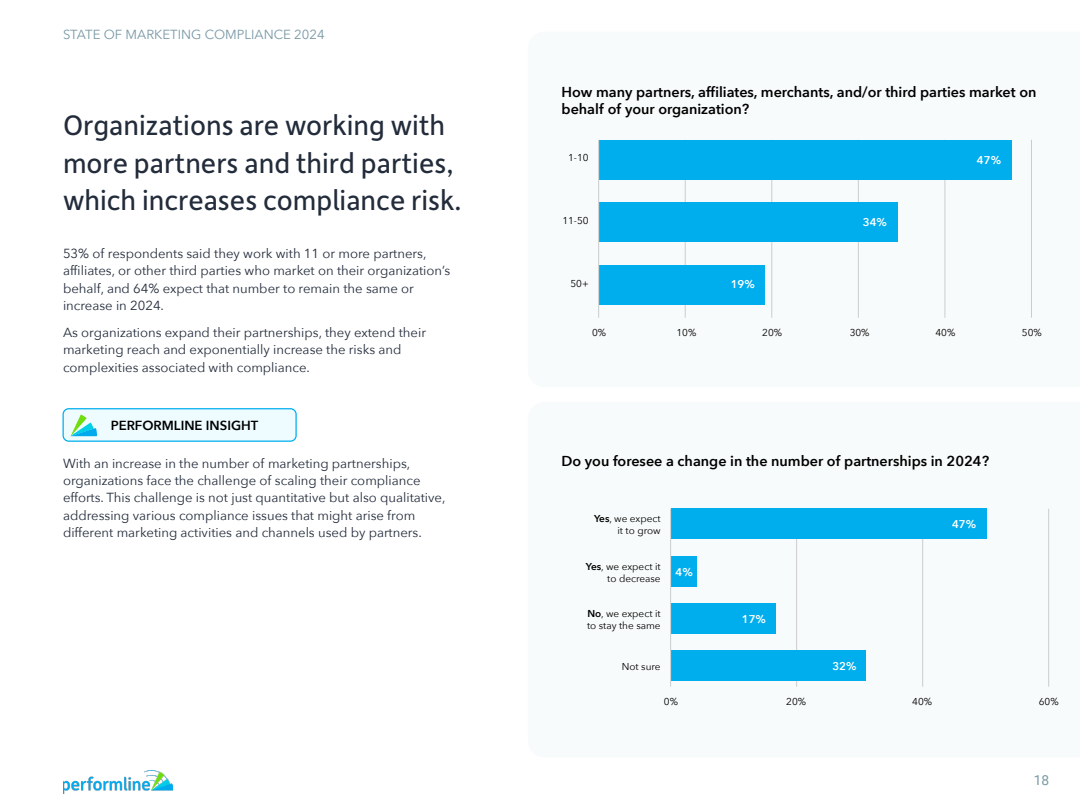
<style>
.page{position:relative;width:1080px;height:810px;background:#fff}
.page>*{position:absolute;margin:0;border:0;box-sizing:border-box;transform-origin:0 0}
.t1{font:30px/37.5px "Depot New";color:#232c3b}
.t2{font:600 14.38px/17.2px "Avenir Next";color:#000}
.t3{font:13.75px "Roboto";color:#7899a5}
.t4{font:13.12px/17.5px "Avenir Next";color:#232c3b}
.t5{font:13.12px "Avenir Next";color:#7898a5}
.t6{font:600 13.12px "Avenir Next";color:#000}
.t7{font:600 11.25px "Avenir Next";color:#fff}
.t8{font:10px/12px "Avenir Next";color:#000;text-align:right}
.s1{font-weight:600}
</style>
<div class="page">
<img style="left:63px;top:770px;width:110px;height:23px">
<svg style="left:670px;top:508px;width:380px;height:179px"></svg>
<div style="left:63px;top:409px;width:233px;height:32px;background:#eefcff;border-radius:6px"></div>
<div style="left:63px;top:408px;width:234px;height:34px;border:1px solid #00aeed;border-radius:6px"></div>
<hr style="left:685px;top:140px;width:1px;height:178px;background:#ccc">
<hr style="left:796px;top:509px;width:1px;height:178px;background:#ccc">
<hr style="left:771px;top:140px;width:1px;height:178px;background:#ccc">
<hr style="left:922px;top:509px;width:1px;height:178px;background:#ccc">
<hr style="left:944px;top:140px;width:1px;height:178px;background:#ccc">
<hr style="left:858px;top:140px;width:1px;height:178px;background:#ccc">
<hr style="left:1048px;top:509px;width:1px;height:178px;background:#ccc">
<hr style="left:1031px;top:140px;width:1px;height:178px;background:#ccc">
<div style="left:599px;top:140px;width:413px;height:40px;background:#00aded"></div>
<div style="left:671px;top:509px;width:315px;height:30px;background:#00aded"></div>
<div style="left:599px;top:202px;width:299px;height:40px;background:#00aded"></div>
<div style="left:671px;top:556px;width:26px;height:30px;background:#00aded"></div>
<div style="left:599px;top:265px;width:165px;height:40px;background:#00aded"></div>
<div style="left:671px;top:604px;width:105px;height:30px;background:#00aded"></div>
<div style="left:671px;top:651px;width:195px;height:30px;background:#00aded"></div>
<hr style="left:598px;top:140px;width:1px;height:178px;background:#ccc">
<hr style="left:670px;top:509px;width:1px;height:178px;background:#ccc">
<svg style="left:71px;top:415px;width:26px;height:21px"></svg>
<p class="t5" style="left:63px;top:24px;width:263px">STATE OF MARKETING COMPLIANCE 2024</p>
<h1 class="t1" style="left:63px;top:105px;width:400px">Organizations are working with more partners and third parties, which increases compliance risk.</h1>
<p class="t4" style="left:63px;top:244px;width:389px">53% of respondents said they work with 11 or more partners, affiliates, or other third parties who market on their organization’s behalf, and 64% expect that number to remain the same or increase in 2024.</p>
<p class="t4" style="left:63px;top:323px;width:365px">As organizations expand their partnerships, they extend their marketing reach and exponentially increase the risks and complexities associated with compliance.</p>
<p class="t6" style="left:111px;top:414px;width:149px">PERFORMLINE INSIGHT</p>
<p class="t4" style="left:63px;top:454px;width:384px">With an increase in the number of marketing partnerships, organizations face the challenge of scaling their compliance efforts. This challenge is not just quantitative but also qualitative, addressing various compliance issues that might arise from different marketing activities and channels used by partners.</p>
<p class="t2" style="left:562px;top:83px;width:476px">How many partners, affiliates, merchants, and/or third parties market on behalf of your organization?</p>
<p class="t8" style="left:568px;top:151px;width:22px">1-10</p>
<p class="t7" style="left:977px;top:150px;width:26px">47%</p>
<p class="t8" style="left:562px;top:214px;width:28px">11-50</p>
<p class="t7" style="left:863px;top:212px;width:26px">34%</p>
<p class="t8" style="left:570px;top:277px;width:20px">50+</p>
<p class="t7" style="left:731px;top:275px;width:26px">19%</p>
<p class="t8" style="left:592px;top:326px;width:16px">0%</p>
<p class="t8" style="left:677px;top:326px;width:21px">10%</p>
<p class="t8" style="left:762px;top:326px;width:21px">20%</p>
<p class="t8" style="left:850px;top:326px;width:21px">30%</p>
<p class="t8" style="left:935px;top:326px;width:21px">40%</p>
<p class="t8" style="left:1022px;top:326px;width:21px">50%</p>
<p class="t2" style="left:562px;top:452px;width:429px">Do you foresee a change in the number of partnerships in 2024?</p>
<p class="t8" style="left:594px;top:512px;width:68px"><span class="s1">Yes</span>, we expect it to grow</p>
<p class="t8" style="left:586px;top:560px;width:76px"><span class="s1">Yes</span>, we expect it to decrease</p>
<p class="t8" style="left:587px;top:607px;width:75px;text-align:left"><span class="s1">No</span>, we expect it to stay the same</p>
<p class="t8" style="left:622px;top:660px;width:40px">Not sure</p>
<p class="t7" style="left:676px;top:563px;width:19px">4%</p>
<p class="t8" style="left:664px;top:695px;width:16px">0%</p>
<p class="t7" style="left:742px;top:609px;width:26px">17%</p>
<p class="t8" style="left:786px;top:695px;width:21px">20%</p>
<p class="t7" style="left:832px;top:657px;width:26px">32%</p>
<p class="t7" style="left:952px;top:514px;width:26px">47%</p>
<p class="t8" style="left:912px;top:695px;width:21px">40%</p>
<p class="t8" style="left:1039px;top:695px;width:21px">60%</p>
<p class="t3" style="left:1034px;top:770px;width:17px">18</p>
</div>
